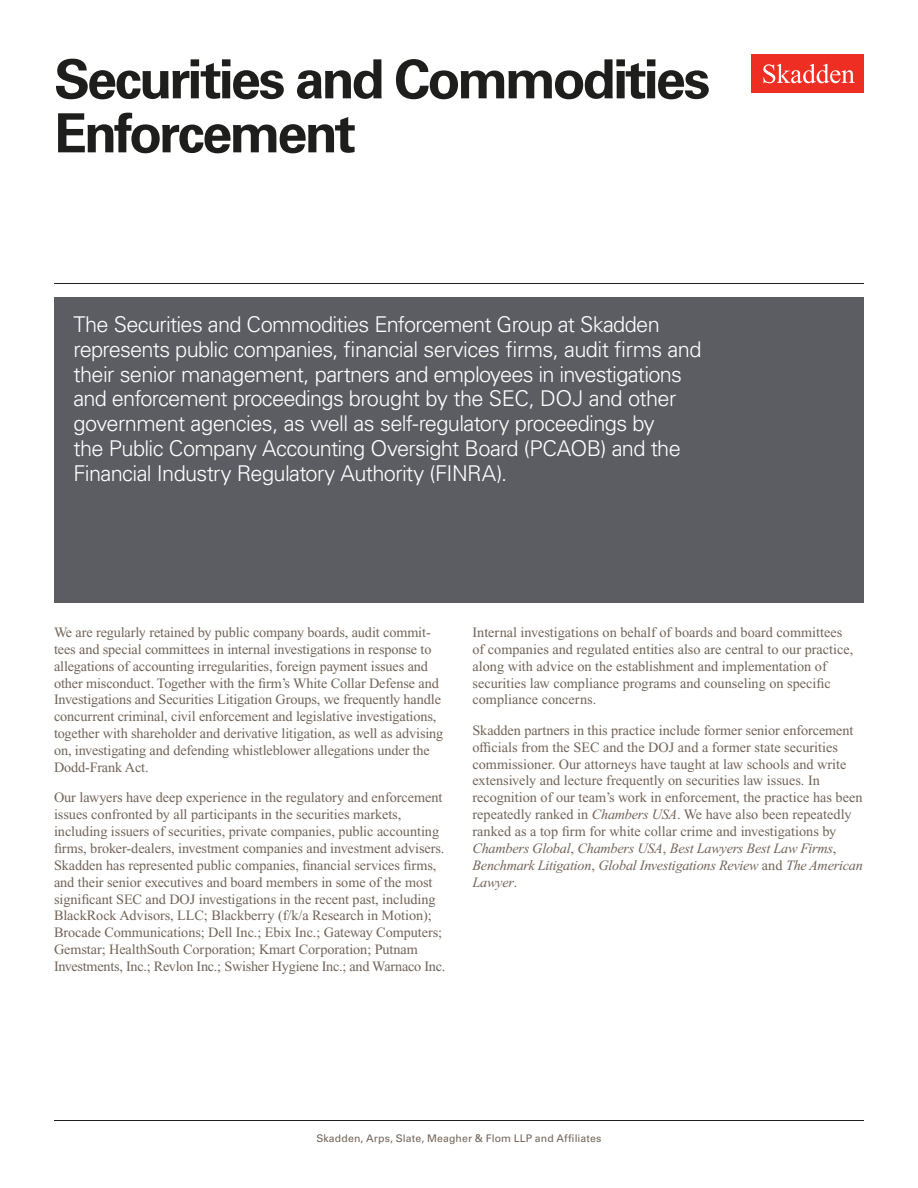
<style>
.page{position:relative;width:918px;height:1188px;background:#fff}
.page>*{position:absolute;margin:0;border:0;box-sizing:border-box;transform-origin:0 0}
.Practice_Area{font:700 54px/54px "Univers LT Std";letter-spacing:-.05em;color:#1e1e1d}
.Feature_Box{font:300 21.75px/24.8px "Univers LT Std";letter-spacing:-.03em;color:#fff}
.Main_Body{font:14.25px/16.8px "Times New Roman PS Std";letter-spacing:-.005em;color:#726458}
.t1{font:10.5px "Univers LT Std";letter-spacing:.01em;color:#726458}
.s1{font-style:italic}
</style>
<div class="page">
<div style="left:752px;top:54px;width:112px;height:39px;background:#ee2e22"></div>
<svg style="left:763px;top:64px;width:92px;height:19px"></svg>
<div style="left:54px;top:297px;width:810px;height:306px;background:#5b5d62"></div>
<hr style="left:54px;top:1120px;width:810px;height:1px;background:#1e1e1d">
<hr style="left:54px;top:283px;width:810px;height:1px;background:#1e1e1d">
<p class="Practice_Area" style="left:54px;top:53px;width:658px">Securities and Commodities<br>Enforcement</p>
<p class="Feature_Box" style="left:74px;top:312px;width:629px">The Securities and Commodities Enforcement Group at Skadden represents public companies, financial services firms, audit firms and their senior management, partners and employees in investigations and enforcement proceedings brought by the SEC, DOJ and other government agencies, as well as self-regulatory proceedings by<br>the Public Company Accounting Oversight Board (PCAOB) and the Financial Industry Regulatory Authority (FINRA).</p>
<p class="Main_Body" style="left:54px;top:624px;width:391px">We are regularly retained by public company boards, audit commit&shy;tees and special committees in internal investigations in response to allegations of accounting irregularities, foreign payment issues and other misconduct. Together with the firm’s White Collar Defense and Investigations and Securities Litigation Groups, we frequently handle concurrent criminal, civil enforcement and legislative investigations, together with shareholder and derivative litigation, as well as advising on, investigating and defending whistleblower allegations under the Dodd-Frank Act.</p>
<p class="Main_Body" style="left:54px;top:789px;width:393px">Our lawyers have deep experience in the regulatory and enforcement issues confronted by all participants in the securities markets, including issuers of securities, private companies, public accounting firms, broker-dealers, investment companies and investment advisers.<br>Skadden has represented public companies, financial services firms, and their senior executives and board members in some of the most significant SEC and DOJ investigations in the recent past, including BlackRock Advisors, LLC; Blackberry (f/k/a Research in Motion); Brocade Communications; Dell Inc.; Ebix Inc.; Gateway Computers; Gemstar; HealthSouth Corporation; Kmart Corporation; Putnam Investments, Inc.; Revlon Inc.; Swisher Hygiene Inc.; and Warnaco Inc.</p>
<p class="Main_Body" style="left:472px;top:624px;width:382px">Internal investigations on behalf of boards and board committees of companies and regulated entities also are central to our practice, along with advice on the establishment and implementation of securities law compliance programs and counseling on specific compliance concerns.</p>
<p class="Main_Body" style="left:472px;top:722px;width:392px">Skadden partners in this practice include former senior enforcement officials from the SEC and the DOJ and a former state securities commissioner. Our attorneys have taught at law schools and write extensively and lecture frequently on securities law issues. In recognition of our team’s work in enforcement, the practice has been repeatedly ranked in <span class="s1">Chambers USA</span>. We have also been repeatedly ranked as a top firm for white collar crime and investigations by <span class="s1">Chambers Global</span>, <span class="s1">Chambers USA</span>, <span class="s1">Best Lawyers Best Law Firms</span>, <span class="s1">Benchmark Litigation</span>, <span class="s1">Global Investigations Review</span> and <span class="s1">The American Lawyer</span>.</p>
<p class="t1" style="left:316px;top:1132px;width:287px">Skadden, Arps, Slate, Meagher &amp; Flom LLP and Affiliates</p>
</div>
